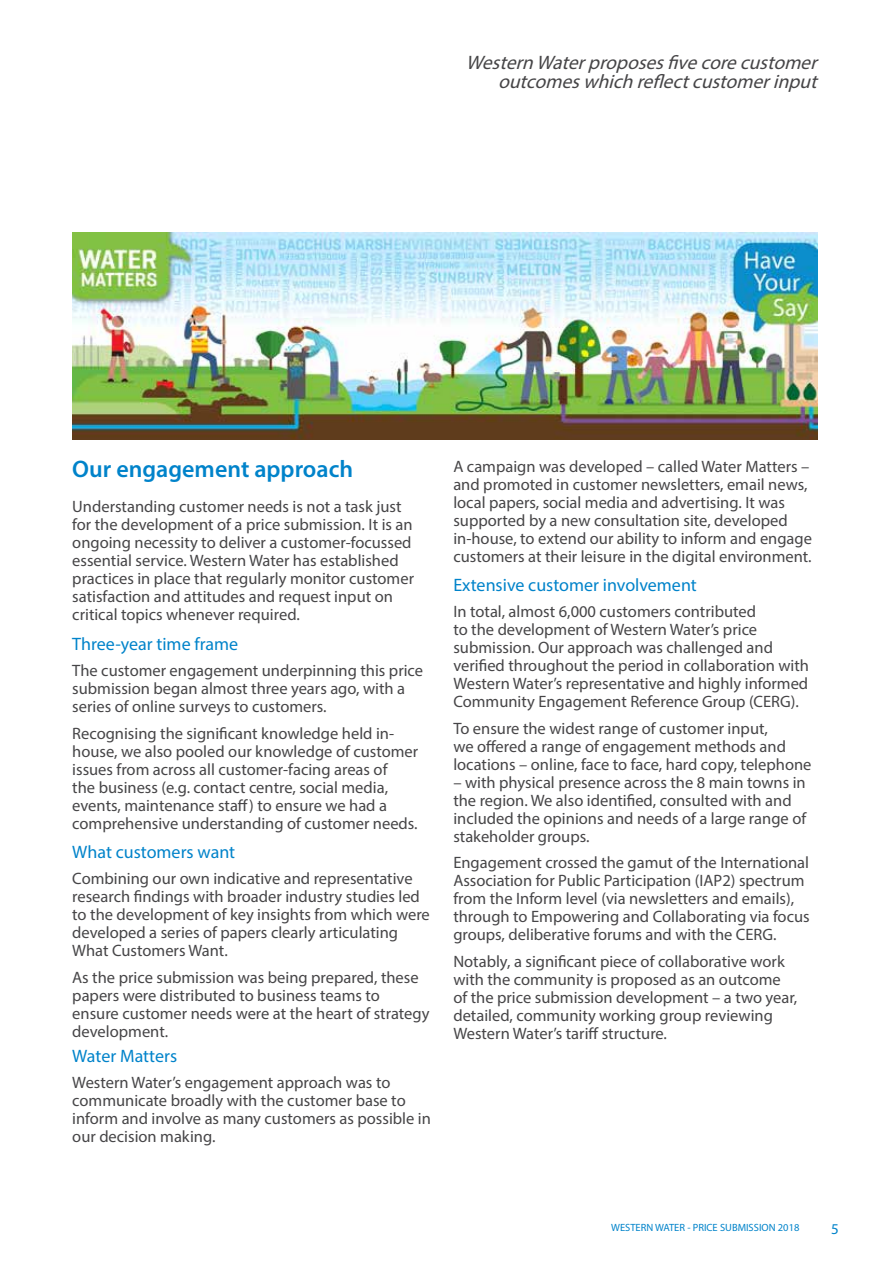
<style>
.page{position:relative;width:893px;height:1263px;background:#fff}
.page>*{position:absolute;margin:0;border:0;box-sizing:border-box;transform-origin:0 0}
.t1{font:600 24px "Myriad Pro";color:#0083ca}
.t2{font:italic 19.5px/19.5px "Myriad Pro";color:#464547;text-align:right}
.t3{font:18px "Myriad Pro";color:#0083ca}
.t4{font:16.5px/18px "Myriad Pro";color:#464547}
.t5{font:15px "Myriad Pro";color:#0083ca}
.t6{font:10.5px "Myriad Pro";color:#0083ca}
</style>
<div class="page">
<img style="left:73px;top:232px;width:744px;height:208px">
<p class="t2" style="left:466px;top:52px;width:358px">WesternWaterproposesfivecorecustomer outcomeswhichreflectcustomerinput</p>
<h1 class="t1" style="left:72px;top:454px;width:282px">Our engagement approach</h1>
<p class="t4" style="left:72px;top:497px;width:343px">Understanding customer needs is not a task just for the development of a price submission. It is an ongoing necessity to deliver a customer-focussed essential service. Western Water has established practices in place that regularly monitor customer satisfaction and attitudes and request input on critical topics whenever required.</p>
<p class="t3" style="left:72px;top:632px;width:167px">Three-year time frame</p>
<p class="t4" style="left:72px;top:661px;width:352px">The customer engagement underpinning this price submission began almost three years ago, with a series of online surveys to customers.</p>
<p class="t4" style="left:72px;top:724px;width:347px">Recognising the significant knowledge held in&shy;house, we also pooled our knowledge of customer issues from across all customer-facing areas of<br>the business (e.g. contact centre, social media, events, maintenance staff) to ensure we had a comprehensive understanding of customer needs.</p>
<p class="t3" style="left:72px;top:841px;width:164px">What customers want</p>
<p class="t4" style="left:72px;top:869px;width:359px">Combining our own indicative and representative research findings with broader industry studies led to the development of key insights from which were developed a series of papers clearly articulating What Customers Want.</p>
<p class="t4" style="left:72px;top:968px;width:359px">As the price submission was being prepared, these papers were distributed to business teams to ensure customer needs were at the heart of strategy development.</p>
<p class="t3" style="left:72px;top:1045px;width:106px">Water Matters</p>
<p class="t4" style="left:72px;top:1073px;width:360px">Western Water’s engagement approach was to communicate broadly with the customer base to inform and involve as many customers as possible in our decision making.</p>
<p class="t4" style="left:453px;top:457px;width:360px">A campaign was developed – called Water Matters – and promoted in customer newsletters, email news, local papers, social media and advertising. It was supported by a new consultation site, developed in-house, to extend our ability to inform and engage customers at their leisure in the digital environment.</p>
<p class="t3" style="left:453px;top:574px;width:245px">Extensive customer involvement</p>
<p class="t4" style="left:453px;top:603px;width:357px">In total, almost 6,000 customers contributed<br>to the development of Western Water’s price submission. Our approach was challenged and verified throughout the period in collaboration with Western Water’s representative and highly informed Community Engagement Reference Group (CERG).</p>
<p class="t4" style="left:453px;top:719px;width:360px">To ensure the widest range of customer input,<br>we offered a range of engagement methods and locations – online, face to face, hard copy, telephone</p>
<p class="t4" style="left:453px;top:773px;width:354px">– with physical presence across the 8 main towns in the region. We also identified, consulted with and included the opinions and needs of a large range of stakeholder groups.</p>
<p class="t4" style="left:453px;top:854px;width:358px">Engagement crossed the gamut of the International Association for Public Participation (IAP2) spectrum from the Inform level (via newsletters and emails), through to Empowering and Collaborating via focus groups, deliberative forums and with the CERG.</p>
<p class="t4" style="left:453px;top:952px;width:345px">Notably, a significant piece of collaborative work with the community is proposed as an outcome of the price submission development – a two year, detailed, community working group reviewing Western Water’s tariff structure.</p>
<p class="t6" style="left:611px;top:1221px;width:190px">WESTERN WATER - PRICE SUBMISSION 2018</p>
<p class="t5" style="left:831px;top:1220px;width:9px">5</p>
</div>
